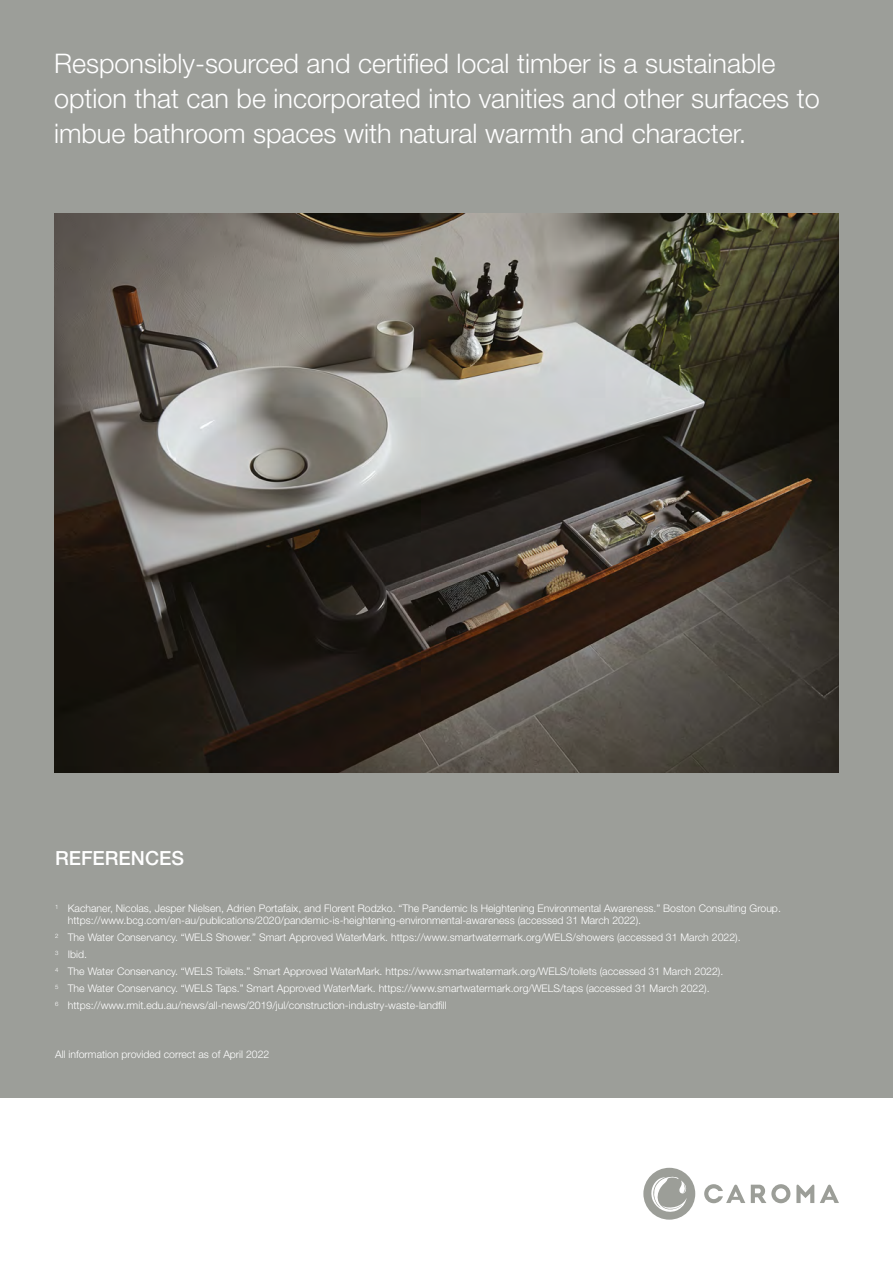
<style>
.page{position:relative;width:893px;height:1263px;background:#fff}
.page>*{position:absolute;margin:0;border:0;box-sizing:border-box;transform-origin:0 0}
.t1{font:300 27px/35.1px "Helvetica Neue LT Std";color:#fff}
.t2{font:500 19.5px "Helvetica Neue LT Std";color:#fff}
.t3{font:300 10.5px/16.8px "Helvetica Neue LT Std";color:#fff}
</style>
<div class="page">
<div style="left:0;top:0;width:893px;height:1098px;background:#9c9e99"></div>
<img style="left:54px;top:213px;width:785px;height:560px">
<svg style="left:643px;top:1168px;width:52px;height:52px"></svg>
<svg style="left:820px;top:1184px;width:19px;height:19px"></svg>
<svg style="left:704px;top:1184px;width:41px;height:19px"></svg>
<svg style="left:796px;top:1184px;width:18px;height:19px"></svg>
<svg style="left:751px;top:1184px;width:39px;height:19px"></svg>
<h1 class="t1" style="left:54px;top:46px;width:767px">Responsibly-sourced and certified local timber is a sustainable option that can be incorporated into vanities and other surfaces to imbue bathroom spaces with natural warmth and character.</h1>
<h2 class="t2" style="left:55px;top:847px;width:130px">REFERENCES</h2>
<p class="t3" style="left:68px;top:901px;width:715px;line-height:12.6px;text-indent:-13px"><sup>1</sup> Kachaner, Nicolas, Jesper Nielsen, Adrien Portafaix, and Florent Rodzko. “The Pandemic Is Heightening Environmental Awareness.” Boston Consulting Group. https://www.bcg.com/en-au/publications/2020/pandemic-is-heightening-environmental-awareness (accessed 31 March 2022).</p>
<p class="t3" style="left:55px;top:929px;width:687px"><sup>2</sup> The Water Conservancy. “WELS Shower.” Smart Approved WaterMark. https://www.smartwatermark.org/WELS/showers (accessed 31 March 2022).<br><sup>3</sup> Ibid.<br><sup>4</sup> The Water Conservancy. “WELS Toilets.” Smart Approved WaterMark. https://www.smartwatermark.org/WELS/toilets (accessed 31 March 2022).<br><sup>5</sup> The Water Conservancy. “WELS Taps.” Smart Approved WaterMark. https://www.smartwatermark.org/WELS/taps (accessed 31 March 2022).<br><sup>6</sup> https://www.rmit.edu.au/news/all-news/2019/jul/construction-industry-waste-landfill</p>
<p class="t3" style="left:55px;top:1046px;width:216px">All information provided correct as of April 2022</p>
</div>
